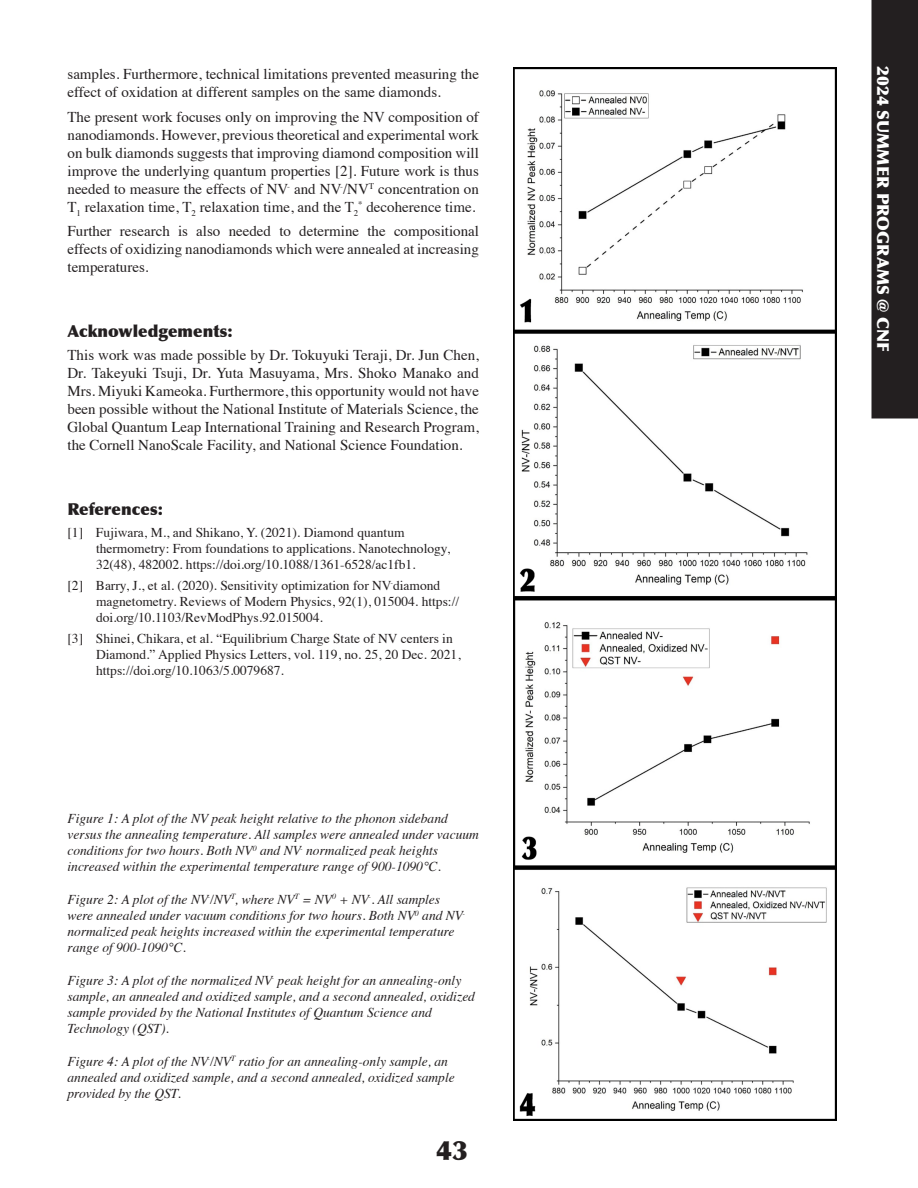
<style>
.page{position:relative;width:918px;height:1188px;background:#fff}
.page>*{position:absolute;margin:0;border:0;box-sizing:border-box;transform-origin:0 0}
.t1{font:900 27px "Optima";color:#231f20}
.BODY_HEADER{font:900 16.5px "Optima";color:#231f20}
.t2{font:900 16.5px "Optima";color:#fff}
.t3{font:15px/18px "Times";color:#231f20;text-align:justify}
.Captions{font:italic 13.5px/16.2px "Times";color:#231f20}
.References{font:13.5px/16.2px "Times";color:#231f20}
</style>
<div class="page">
<div style="left:872px;top:0;width:46px;height:418px;background:#231f20"></div>
<img style="left:513px;top:68px;width:324px;height:1052px">
<p class="t3" style="left:68px;top:63px;width:413px">samples. Furthermore, technical limitations prevented measuring the effect of oxidation at different samples on the same diamonds.</p>
<p class="t3" style="left:68px;top:106px;width:413px">The present work focuses only on improving the NV composition of nanodiamonds. However, previous theoretical and experimental work on bulk diamonds suggests that improving diamond composition will improve the underlying quantum properties [2]. Future work is thus needed to measure the effects of NV<sup>-</sup> and NV<sup>-</sup>/NV<sup>T</sup> concentration on T<sub>1</sub> relaxation time, T<sub>2</sub> relaxation time, and the T<sub>2</sub><sup>*</sup> decoherence time.</p>
<p class="t3" style="left:68px;top:221px;width:413px">Further research is also needed to determine the compositional effects of oxidizing nanodiamonds which were annealed at increasing temperatures.</p>
<p class="BODY_HEADER" style="left:68px;top:321px;width:167px">Acknowledgements:</p>
<p class="t3" style="left:68px;top:345px;width:413px">This work was made possible by Dr. Tokuyuki Teraji, Dr. Jun Chen, Dr. Takeyuki Tsuji, Dr. Yuta Masuyama, Mrs. Shoko Manako and Mrs. Miyuki Kameoka. Furthermore, this opportunity would not have been possible without the National Institute of Materials Science, the Global Quantum Leap International Training and Research Program, the Cornell NanoScale Facility, and National Science Foundation.</p>
<p class="BODY_HEADER" style="left:68px;top:499px;width:97px">References:</p>
<p class="References" style="left:96px;top:523px;width:356px;text-indent:-28px">[1] Fujiwara, M., and Shikano, Y. (2021). Diamond quantum thermometry: From foundations to applications. Nanotechnology,<br>32(48), 482002. https://doi.org/10.1088/1361-6528/ac1fb1.</p>
<p class="References" style="left:96px;top:576px;width:365px;text-indent:-28px">[2] Barry, J., et al. (2020). Sensitivity optimization for NV<sup>-</sup>diamond magnetometry. Reviews of Modern Physics, 92(1), 015004. https:// doi.org/10.1103/RevModPhys.92.015004.</p>
<p class="References" style="left:96px;top:629px;width:366px;text-indent:-28px">[3] Shinei, Chikara, et al. “Equilibrium Charge State of NV centers in<br>Diamond.” Applied Physics Letters, vol. 119, no. 25, 20 Dec. 2021, https://doi.org/10.1063/5.0079687.</p>
<p class="Captions" style="left:68px;top:809px;width:413px">Figure 1: A plot of the NV peak height relative to the phonon sideband versus the annealing temperature. All samples were annealed under vacuum conditions for two hours. Both NV<sup>0</sup> and NV<sup>-</sup> normalized peak heights increased within the experimental temperature range of 900-1090°C.</p>
<p class="Captions" style="left:68px;top:890px;width:399px">Figure 2: A plot of the NV<sup>-</sup>/NV<sup>T</sup>, where NV<sup>T</sup> = NV<sup>0</sup> + NV<sup>-</sup>. All samples were annealed under vacuum conditions for two hours. Both NV<sup>0</sup> and NV&shy;normalized peak heights increased within the experimental temperature range of 900-1090°C.</p>
<p class="Captions" style="left:68px;top:971px;width:409px">Figure 3: A plot of the normalized NV<sup>-</sup> peak height for an annealing-only sample, an annealed and oxidized sample, and a second annealed, oxidized sample provided by the National Institutes of Quantum Science and Technology (QST).</p>
<p class="Captions" style="left:68px;top:1052px;width:389px">Figure 4: A plot of the NV<sup>-</sup>/NV<sup>T</sup> ratio for an annealing-only sample, an annealed and oxidized sample, and a second annealed, oxidized sample provided by the QST.</p>
<h1 class="t1" style="left:436px;top:1134px;width:34px">43</h1>
<p class="t2" style="left:893px;top:66px;width:288px;rotate:90deg">2024 SUMMER PROGRAMS @ CNF</p>
</div>
